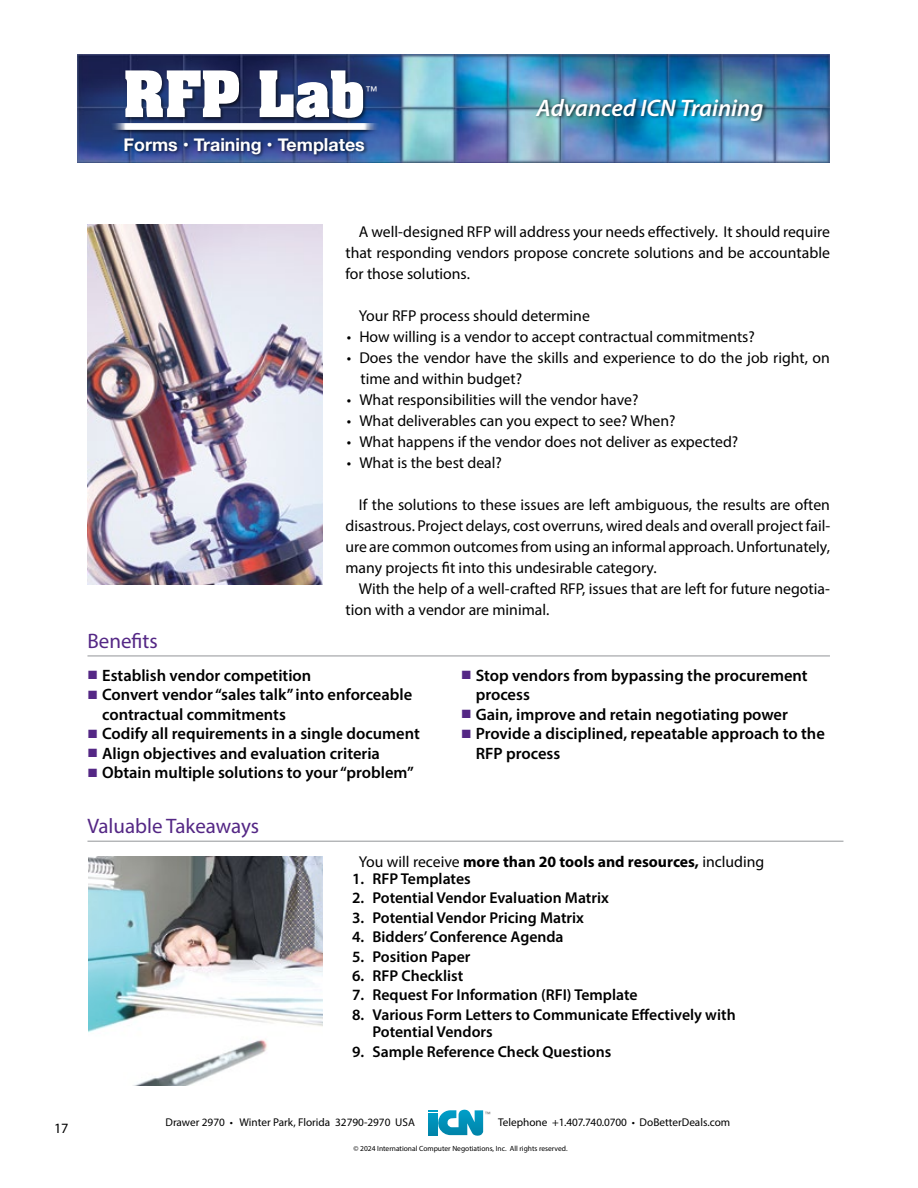
<style>
.page{position:relative;width:918px;height:1188px;background:#fff}
.page>*{position:absolute;margin:0;border:0;box-sizing:border-box;transform-origin:0 0}
.t1{font:italic 600 24px "Myriad Pro";color:#fff}
.t2{font:21px "Myriad Pro";color:#542785}
.t3{font:700 17.85px "Helvetica Neue";color:#fff}
.t4{font:600 16.5px/19.5px "Myriad Pro";color:#000}
.t5{font:15.75px/21px "Myriad Pro";color:#000;text-align:justify}
.t6{font:600 15.75px/17.2px "Myriad Pro";color:#000}
.t7{font:700 15.75px "Myriad Pro";color:#000}
.t8{font:14.25px "Myriad Pro";color:#000}
.t9{font:12px "Helvetica Neue";color:#fff}
.t10{font:11.25px "Myriad Pro";color:#000}
.t11{font:7.5px "Myriad Pro";color:#000}
.t12{font:5.85px "Helvetica Neue";color:#636466}
.s1{font-weight:400}
</style>
<div class="page">
<svg style="left:428px;top:1109px;width:55px;height:27px"></svg>
<img style="left:77px;top:54px;width:753px;height:108px">
<div style="left:535px;top:97px;width:232px;height:27px;background:#000;opacity:.6"></div>
<div style="left:124px;top:138px;width:245px;height:20px;background:#000;opacity:.6"></div>
<div style="left:110px;top:69px;width:272px;height:65px;background:#000;opacity:.6"></div>
<svg style="left:125px;top:70px;width:115px;height:47px"></svg>
<svg style="left:260px;top:70px;width:103px;height:48px"></svg>
<div style="left:109px;top:124px;width:271px;height:6px;background:#fff"></div>
<img style="left:89px;top:856px;width:234px;height:230px">
<img style="left:87px;top:224px;width:236px;height:360px">
<hr style="left:87px;top:656px;width:743px;height:1px;background:#939598">
<hr style="left:87px;top:841px;width:756px;height:1px;background:#939598">
<p class="t9" style="left:365px;top:82px;width:13px">™</p>
<p class="t3" style="left:124px;top:130px;width:243px">Forms • Training • Templates</p>
<h1 class="t1" style="left:537px;top:93px;width:228px">Advanced ICN Training</h1>
<p class="t5" style="left:345px;top:221px;width:486px;text-indent:13px">A well-designed RFP will address your needs effectively. It should require that responding vendors propose concrete solutions and be accountable for those solutions.</p>
<p class="t5" style="left:359px;top:305px;width:232px">Your RFP process should determine</p>
<p class="t5" style="left:347px;top:326px;width:409px">• How willing is a vendor to accept contractual commitments?</p>
<p class="t5" style="left:360px;top:347px;width:471px;text-indent:-13px">• Does the vendor have the skills and experience to do the job right, on time and within budget?</p>
<p class="t5" style="left:347px;top:389px;width:293px">• What responsibilities will the vendor have?</p>
<p class="t5" style="left:347px;top:410px;width:330px">• What deliverables can you expect to see? When?</p>
<p class="t5" style="left:347px;top:431px;width:393px">• What happens if the vendor does not deliver as expected?</p>
<p class="t5" style="left:347px;top:452px;width:157px">• What is the best deal?</p>
<p class="t5" style="left:345px;top:494px;width:486px;text-indent:13px">If the solutions to these issues are left ambiguous, the results are often disastrous. Project delays, cost overruns, wired deals and overall project fail&shy;ure are common outcomes from using an informal approach. Unfortunately, many projects fit into this undesirable category.</p>
<p class="t5" style="left:345px;top:578px;width:486px;text-indent:13px">With the help of a well-crafted RFP, issues that are left for future negotia&shy;tion with a vendor are minimal.</p>
<h2 class="t2" style="left:87px;top:628px;width:72px">Benefits</h2>
<p class="t4" style="left:102px;top:665px;width:319px">Establish vendor competition<br>Convert vendor “sales talk” into enforceable contractual commitments<br>Codify all requirements in a single document Align objectives and evaluation criteria Obtain multiple solutions to your “problem”</p>
<p class="t4" style="left:476px;top:665px;width:351px">Stop vendors from bypassing the procurement process<br>Gain, improve and retain negotiating power<br>Provide a disciplined, repeatable approach to the<br>RFP process</p>
<h2 class="t2" style="left:87px;top:813px;width:173px">Valuable Takeaways</h2>
<p class="t7" style="left:359px;top:851px;width:407px"><span class="s1">You will receive</span> more than 20 tools and resources, <span class="s1">including</span></p>
<p class="t6" style="left:352px;top:870px;width:120px">1. RFP Templates</p>
<p class="t6" style="left:352px;top:889px;width:258px">2. Potential Vendor Evaluation Matrix</p>
<p class="t6" style="left:352px;top:909px;width:234px">3. Potential Vendor Pricing Matrix</p>
<p class="t6" style="left:352px;top:928px;width:213px">4. Bidders’ Conference Agenda</p>
<p class="t6" style="left:352px;top:947px;width:120px">5. Position Paper</p>
<p class="t6" style="left:352px;top:967px;width:113px">6. RFP Checklist</p>
<p class="t6" style="left:352px;top:986px;width:287px">7. Request For Information (RFI) Template</p>
<p class="t6" style="left:372px;top:1006px;width:365px;text-indent:-20px">8. Various Form Letters to Communicate Effectively with<br>Potential Vendors</p>
<p class="t6" style="left:352px;top:1042px;width:261px">9. Sample Reference Check Questions</p>
<p class="t8" style="left:54px;top:1120px;width:16px">17</p>
<p class="t12" style="left:485px;top:1109px;width:7px">™</p>
<p class="t10" style="left:166px;top:1115px;width:251px">Drawer 2970 • Winter Park, Florida 32790-2970 USA</p>
<p class="t10" style="left:498px;top:1116px;width:234px">Telephone +1.407.740.0700 • DoBetterDeals.com</p>
<p class="t11" style="left:354px;top:1144px;width:216px">© 2024 International Computer Negotiations, Inc. All rights reserved.</p>
</div>
